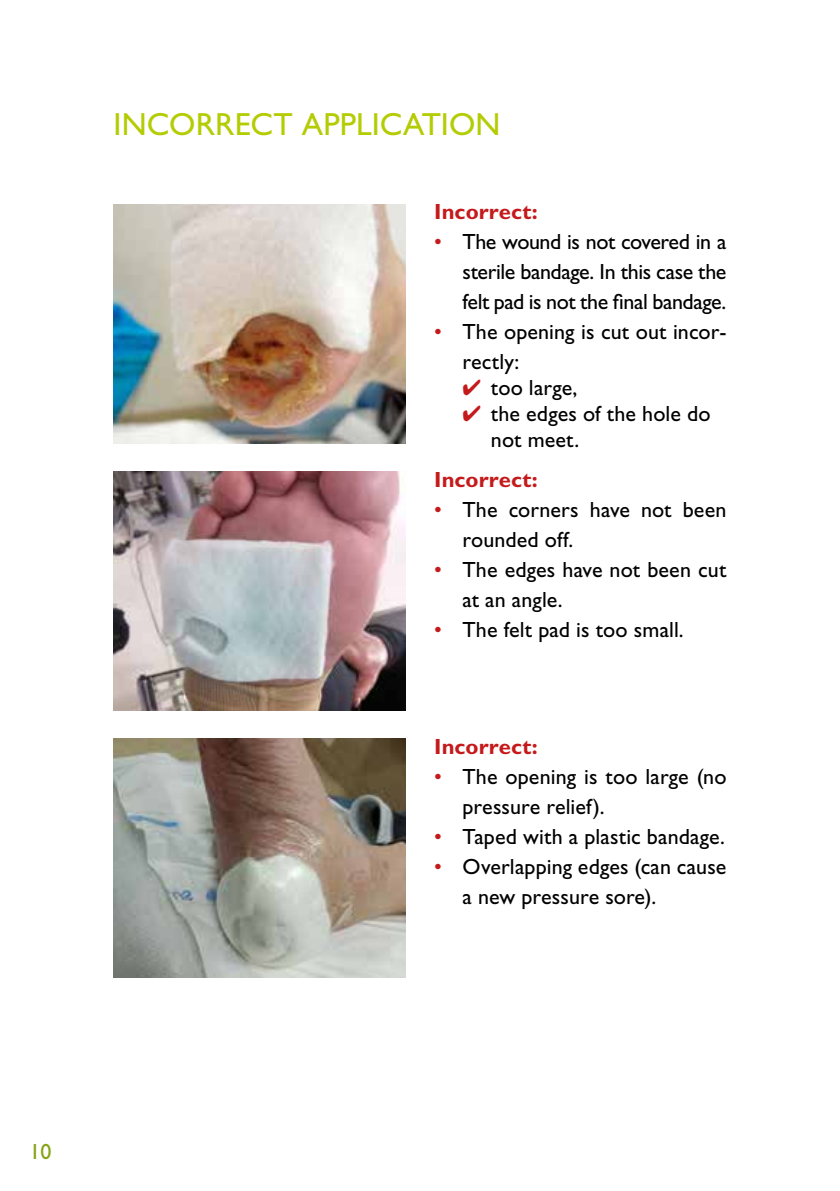
<style>
.page{position:relative;width:840px;height:1191px;background:#fff}
.page>*{position:absolute;margin:0;border:0;box-sizing:border-box;transform-origin:0 0}
.t1{font:32px "Gill Sans Std";letter-spacing:.005em;color:#b4cc04}
.t2{font:22px/30px "Gill Sans Std";letter-spacing:.005em;color:#000}
.t3{font:700 22px "Gill Sans Std";letter-spacing:.005em;color:#c51a1b}
.t4{font:22px "Gill Sans Std";color:#86a315}
.s1{color:#c51a1b}
</style>
<div class="page">
<img style="left:113px;top:204px;width:292px;height:239px">
<img style="left:113px;top:471px;width:292px;height:239px">
<img style="left:113px;top:739px;width:292px;height:238px">
<h1 class="t1" style="left:113px;top:106px;width:388px">INCORRECT APPLICATION</h1>
<p class="t3" style="left:434px;top:199px;width:105px">Incorrect:</p>
<p class="t2" style="left:462px;top:227px;width:265px;text-align:justify;text-indent:-28px"><span class="s1">•</span> The wound is not covered in a sterile bandage. In this case the felt pad is not the final bandage.</p>
<p class="t2" style="left:462px;top:317px;width:265px;text-indent:-28px"><span class="s1">•</span> The opening is cut out incor&shy;rectly:</p>
<p class="t2" style="left:462px;top:373px;width:116px"><span class="s1">✔</span> too large,</p>
<p class="t2" style="left:490px;top:401px;width:221px;line-height:26px;text-indent:-28px"><span class="s1">✔</span> the edges of the hole do not meet.</p>
<p class="t3" style="left:434px;top:466px;width:105px">Incorrect:</p>
<p class="t2" style="left:462px;top:494px;width:265px;text-indent:-28px"><span class="s1">•</span> The corners have not been rounded off.</p>
<p class="t2" style="left:462px;top:554px;width:265px;text-indent:-28px"><span class="s1">•</span> The edges have not been cut at an angle.</p>
<p class="t2" style="left:434px;top:614px;width:251px"><span class="s1">•</span> The felt pad is too small.</p>
<p class="t3" style="left:434px;top:733px;width:105px">Incorrect:</p>
<p class="t2" style="left:462px;top:761px;width:265px;text-indent:-28px"><span class="s1">•</span> The opening is too large (no pressure relief).</p>
<p class="t2" style="left:434px;top:821px;width:292px"><span class="s1">•</span> Taped with a plastic bandage.</p>
<p class="t2" style="left:462px;top:851px;width:265px;text-indent:-28px"><span class="s1">•</span> Overlapping edges (can cause a new pressure sore).</p>
<p class="t4" style="left:29px;top:1138px;width:23px">10</p>
</div>
